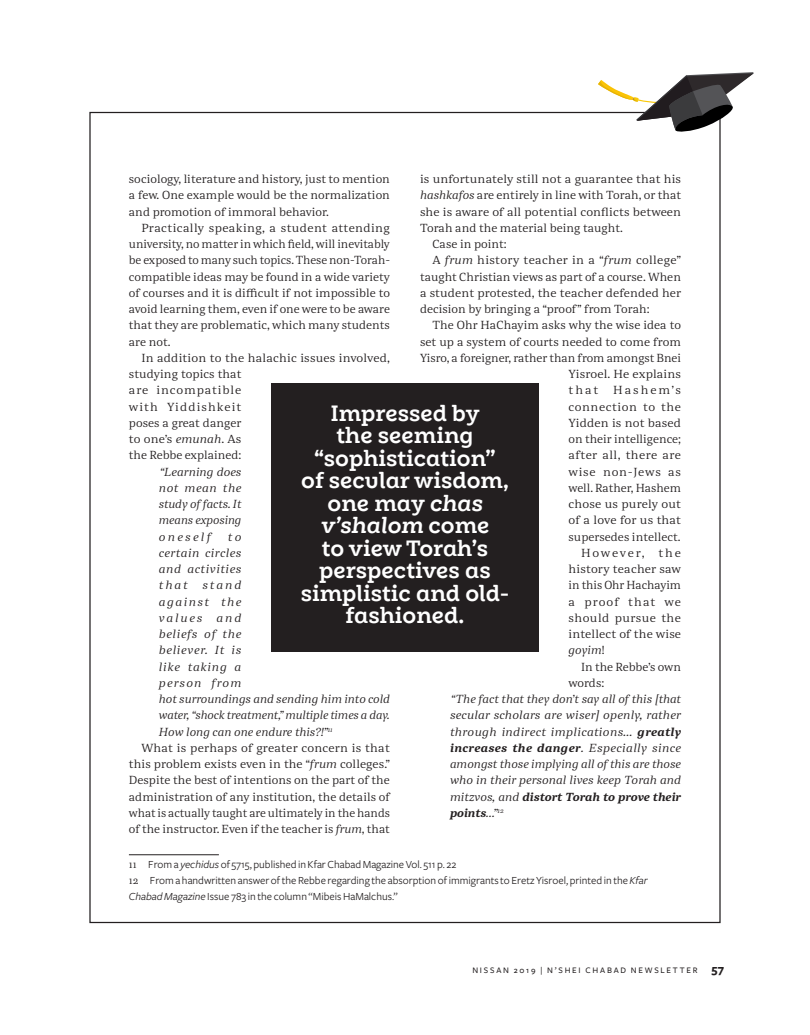
<style>
.page{position:relative;width:810px;height:1035px;background:#fff}
.page>*{position:absolute;margin:0;border:0;box-sizing:border-box;transform-origin:0 0}
.Subheading_1{font:700 22.5px/22.5px "Weekly Alt";color:#fff;text-align:center}
.Body_Justified{font:11.25px/16.2px "Abelard";color:#231f20;text-align:justify}
.Body_Justified_itali{font:italic 11.25px/16.2px "Abelard";color:#231f20;text-align:justify}
.Footnote{font:11.25px/16.2px "Freight Sans";color:#231f20}
.t1{font:500 8.75px "Freight Sans";letter-spacing:.2em;color:#231f20}
.s1{font-style:italic}
.s2{font-weight:700}
.s3{font-family:"Abelard";font-size:10px}
.s4{font-weight:700;font-size:12.5px}
</style>
<div class="page">
<hr style="left:129px;top:855px;width:90px;height:1px;background:#231f20">
<svg style="left:598px;top:72px;width:156px;height:61px"></svg>
<div style="left:271px;top:383px;width:268px;height:269px;background:#231f20"></div>
<p class="Body_Justified" style="left:129px;top:171px;width:263px">sociology, literature and history, just to mention a few. One example would be the normalization and promotion of immoral behavior.</p>
<p class="Body_Justified" style="left:129px;top:220px;width:263px;text-indent:12px">Practically speaking, a student attending university, no matter in which field, will inevitably be exposed to many such topics. These non-Torah&shy;compatible ideas may be found in a wide variety of courses and it is difficult if not impossible to avoid learning them, even if one were to be aware that they are problematic, which many students are not.</p>
<p class="Body_Justified" style="left:129px;top:350px;width:263px;text-align:left;text-indent:12px">In addition to the halachic issues involved, studying topics that<br>are incompatible<br>with Yiddishkeit<br>poses a great danger<br>to one’s <span class="s1">emunah</span>. As<br>the Rebbe explained:</p>
<p class="Body_Justified_itali" style="left:159px;top:463px;width:84px">“Learning does not mean the study of facts. It means exposing oneself</p>
<p class="Body_Justified" style="left:420px;top:171px;width:263px">is unfortunately still not a guarantee that his <span class="s1">hashkafos</span> are entirely in line with Torah, or that she is aware of all potential conflicts between Torah and the material being taught.</p>
<p class="Body_Justified" style="left:432px;top:236px;width:76px">Case in point:</p>
<p class="Body_Justified" style="left:420px;top:252px;width:263px;text-indent:12px">A <span class="s1">frum</span> history teacher in a “<span class="s1">frum</span> college” taught Christian views as part of a course. When a student protested, the teacher defended her decision by bringing a “proof” from Torah:</p>
<p class="Body_Justified" style="left:432px;top:317px;width:250px">The Ohr HaChayim asks why the wise idea to</p>
<p class="Body_Justified" style="left:420px;top:334px;width:263px">set up a system of courts needed to come from</p>
<p class="Body_Justified" style="left:420px;top:350px;width:263px">Yisro, a foreigner, rather than from amongst Bnei</p>
<p class="Body_Justified" style="left:569px;top:366px;width:114px">Yisroel. He explains</p>
<p class="Body_Justified" style="left:569px;top:382px;width:31px">that</p>
<p class="Body_Justified" style="left:569px;top:382px;width:114px;text-indent:45px">Hashem’s connection to the Yidden is not based on their intelligence; after all, there are wise non-Jews as well. Rather, Hashem chose us purely out of a love for us that supersedes intellect.</p>
<p class="Body_Justified" style="left:569px;top:545px;width:114px;text-indent:12px">However, the history teacher saw in this Ohr Hachayim a proof that we should pursue the intellect of the wise <span class="s1">goyim</span>!</p>
<p class="Body_Justified" style="left:569px;top:659px;width:114px;text-indent:12px">In the Rebbe’s own words:</p>
<p class="Body_Justified_itali" style="left:450px;top:691px;width:233px">“The fact that they don’t say all of this [that secular scholars are wiser] openly, rather through indirect implications… <span class="s2">greatly increases the danger</span>. Especially since amongst those implying all of this are those who in their personal lives keep Torah and mitzvos, and <span class="s2">distort Torah to prove their points</span>…”<sup>12</sup></p>
<p class="Subheading_1" style="left:301px;top:402px;width:210px">Impressed by<br>the seeming “sophistication” of secular wisdom, one may <span class="s1">chas v’shalom</span> come<br>to view Torah’s perspectives as simplistic and old&shy;fashioned.</p>
<p class="Body_Justified_itali" style="left:159px;top:528px;width:84px;text-indent:69px">to certain circles and activities that</p>
<p class="Body_Justified_itali" style="left:159px;top:577px;width:84px;text-indent:44px">stand against the values</p>
<p class="Body_Justified_itali" style="left:159px;top:610px;width:233px;text-align:left;text-indent:58px">and<br>beliefs of the<br>believer. It is<br>like taking a<br>person from<br>hot surroundings and sending him into cold water, “shock treatment,” multiple times a day.<br>How long can one endure this?!”<sup>11</sup></p>
<p class="Body_Justified" style="left:129px;top:740px;width:263px;text-indent:12px">What is perhaps of greater concern is that this problem exists even in the “<span class="s1">frum</span> colleges.” Despite the best of intentions on the part of the administration of any institution, the details of what is actually taught are ultimately in the hands of the instructor. Even if the teacher is <span class="s1">frum</span>, that</p>
<p class="Footnote" style="left:129px;top:856px;width:329px"><span class="s3">11</span> From a <span class="s1">yechidus</span> of 5715, published in Kfar Chabad Magazine Vol. 511 p. 22</p>
<p class="Footnote" style="left:129px;top:872px;width:520px"><span class="s3">12</span> From a handwritten answer of the Rebbe regarding the absorption of immigrants to Eretz Yisroel, printed in the <span class="s1">Kfar<br>Chabad Magazine</span> Issue 783 in the column “Mibeis HaMalchus.”</p>
<p class="t1" style="left:472px;top:965px;width:253px">NISSAN 2019 | N’SHEI CHABAD NEWSLETTER <span class="s4">57</span></p>
</div>
